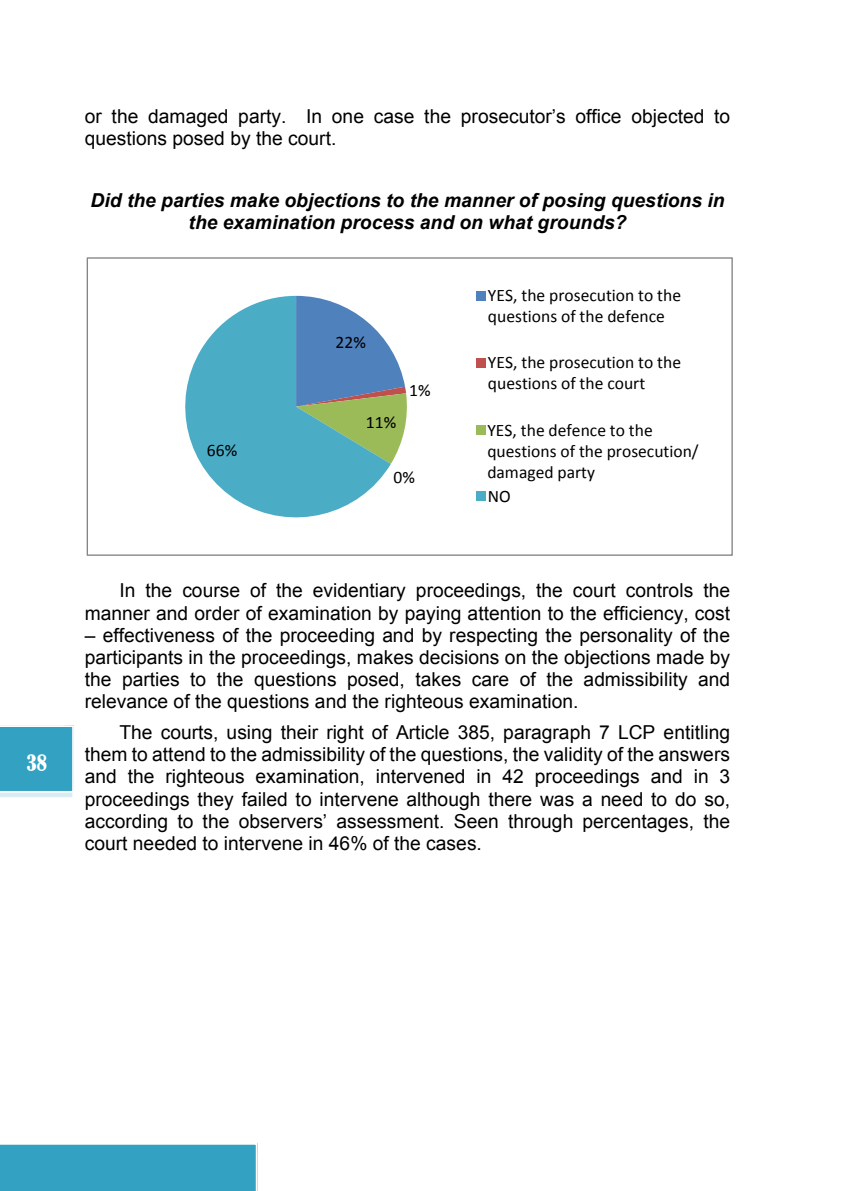
<style>
.page{position:relative;width:844px;height:1191px;background:#fff}
.page>*{position:absolute;margin:0;border:0;box-sizing:border-box;transform-origin:0 0}
.t1{font:condensed 21px "Bernard";color:#fff}
.t2{font:19.25px/22.1px "Arial";color:#000;text-align:justify}
.t3{font:italic 700 19.25px/22.1px "Arial";color:#000;text-align:center}
.t4{font:17.5px/21.3px "Calibri";color:#000}
</style>
<div class="page">
<div style="left:0;top:1139px;width:257px;height:52px;background:#fff;opacity:.75"></div>
<svg style="left:0;top:793px;width:73px;height:4px"></svg>
<div style="left:0;top:722px;width:75px;height:71px;background:#f3f4f4"></div>
<div style="left:0;top:722px;width:73px;height:71px;background:#fff;opacity:.75"></div>
<svg style="left:87px;top:257px;width:645px;height:299px"></svg>
<div style="left:488px;top:284px;width:225px;height:43px;background:#fff"></div>
<div style="left:488px;top:351px;width:225px;height:43px;background:#fff"></div>
<div style="left:487px;top:419px;width:225px;height:62px;background:#fff"></div>
<div style="left:488px;top:485px;width:110px;height:21px;background:#fff"></div>
<p class="t1" style="left:27px;top:750px;width:22px">38</p>
<p class="t2" style="left:85px;top:105px;width:646px">or the damaged party. In one case the prosecutor’s office objected to questions posed by the court.</p>
<p class="t3" style="left:91px;top:190px;width:635px">Did the parties make objections to the manner of posing questions in the examination process and on what grounds?</p>
<p class="t4" style="left:207px;top:439px;width:32px">66%</p>
<p class="t4" style="left:335px;top:331px;width:32px">22%</p>
<p class="t4" style="left:366px;top:411px;width:32px">11%</p>
<p class="t4" style="left:409px;top:378px;width:23px">1%</p>
<p class="t4" style="left:393px;top:466px;width:23px">0%</p>
<p class="t4" style="left:489px;top:284px;width:180px">ДА обвинителството на прашања на одбраната</p>
<p class="t4" style="left:489px;top:350px;width:180px">ДА обвинителството на прашања на судот</p>
<p class="t4" style="left:489px;top:417px;width:224px">ДА одбраната на прашања обвинителството/оштетениот</p>
<p class="t4" style="left:489px;top:484px;width:21px">НЕ</p>
<p class="t4" style="left:488px;top:284px;width:195px">YES, the prosecution to the questions of the defence</p>
<p class="t4" style="left:488px;top:351px;width:195px">YES, the prosecution to the questions of the court</p>
<p class="t4" style="left:487px;top:418px;width:213px">YES, the defence to the questions of the prosecution/ damaged party</p>
<p class="t4" style="left:488px;top:485px;width:24px">NO</p>
<p class="t2" style="left:85px;top:579px;width:646px;text-align:right">In the course of the evidentiary proceedings, the court controls the manner and order of examination by paying attention to the efficiency, cost</p>
<p class="t2" style="left:85px;top:624px;width:647px">– effectiveness of the proceeding and by respecting the personality of the participants in the proceedings, makes decisions on the objections made by the parties to the questions posed, takes care of the admissibility and relevance of the questions and the righteous examination.</p>
<p class="t2" style="left:85px;top:721px;width:647px;text-indent:35px">The courts, using their right of Article 385, paragraph 7 LCP entitling them to attend to the admissibility of the questions, the validity of the answers and the righteous examination, intervened in 42 proceedings and in 3 proceedings they failed to intervene although there was a need to do so, according to the observers’ assessment. Seen through percentages, the court needed to intervene in 46% of the cases.</p>
</div>
